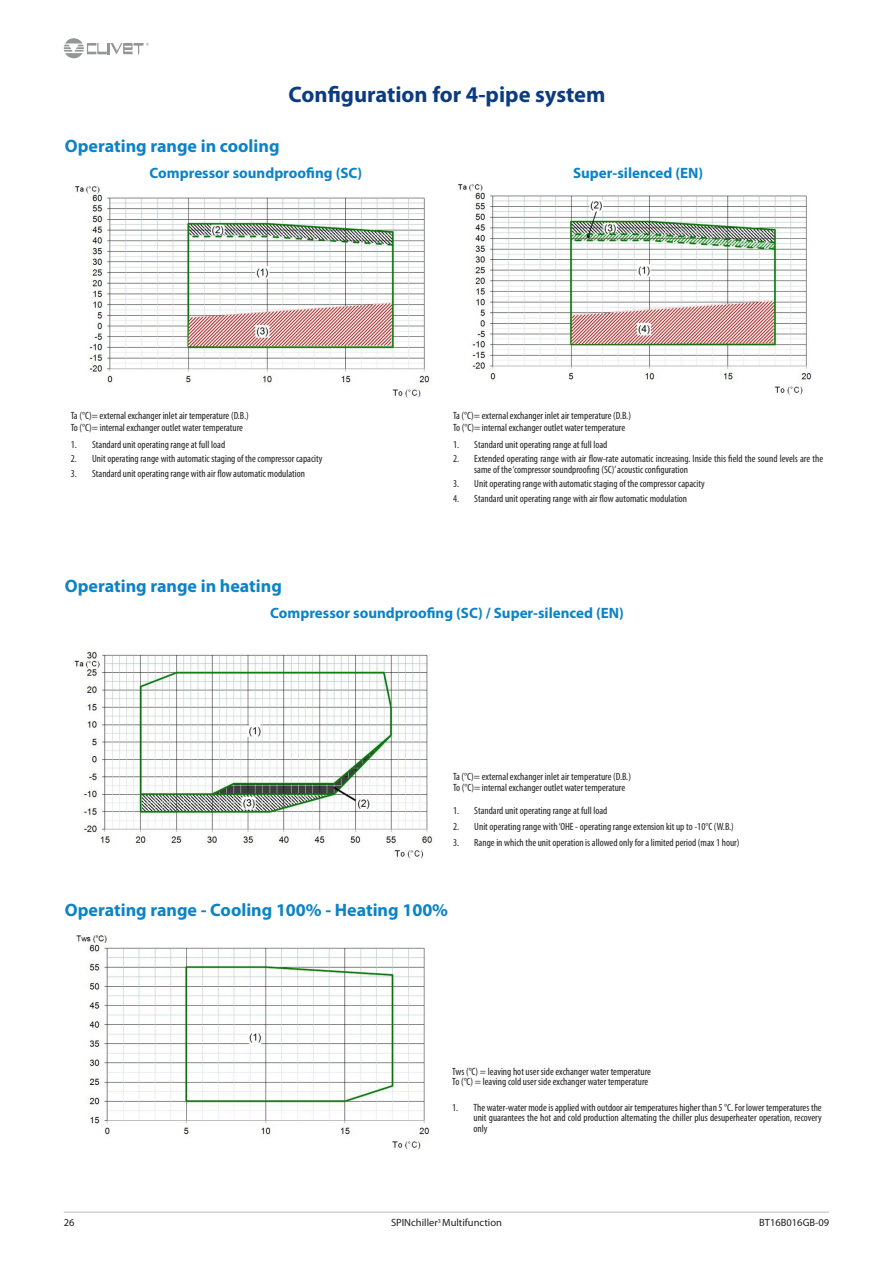
<style>
.page{position:relative;width:893px;height:1263px;background:#fff}
.page>*{position:absolute;margin:0;border:0;box-sizing:border-box;transform-origin:0 0}
.title1_noSkip{font:700 22.5px "Myriad Pro";color:#0c3b81}
.title2{font:700 18px "Myriad Pro";color:#0c83c6}
.title3{font:700 15px "Myriad Pro";color:#0c83c6}
.title2-2{font:700 15px "Myriad Pro";color:#0c83c6}
.t1{font:condensed 10.5px/10.5px "Myriad Pro";color:#231f20}
.t2{font:10.5px "Myriad Pro";color:#231f20}
</style>
<div class="page">
<svg style="left:64px;top:38px;width:85px;height:20px"></svg>
<hr style="left:64px;top:1212px;width:765px;height:1px;background:#bcbdc0">
<img style="left:75px;top:186px;width:355px;height:212px">
<img style="left:458px;top:184px;width:354px;height:211px">
<img style="left:74px;top:651px;width:359px;height:208px">
<img style="left:76px;top:935px;width:354px;height:215px">
<p class="title1_noSkip" style="left:289px;top:80px;width:318px">Configuration for 4-pipe system</p>
<p class="title2" style="left:65px;top:135px;width:216px">Operating range in cooling</p>
<p class="title2-2" style="left:150px;top:163px;width:214px">Compressor soundproofing (SC)</p>
<p class="title2-2" style="left:573px;top:163px;width:132px">Super-silenced (EN)</p>
<p class="t1" style="left:71px;top:410px;width:179px">Ta (°C)= external exchanger inlet air temperature (D.B.)</p>
<p class="t1" style="left:71px;top:422px;width:174px">To (°C)= internal exchanger outlet water temperature</p>
<p class="t1" style="left:71px;top:439px;width:156px">1. Standard unit operating range at full load</p>
<p class="t1" style="left:71px;top:453px;width:253px">2. Unit operating range with automatic staging of the compressor capacity</p>
<p class="t1" style="left:71px;top:468px;width:236px">3. Standard unit operating range with air flow automatic modulation</p>
<p class="t1" style="left:453px;top:410px;width:179px">Ta (°C)= external exchanger inlet air temperature (D.B.)</p>
<p class="t1" style="left:453px;top:422px;width:174px">To (°C)= internal exchanger outlet water temperature</p>
<p class="t1" style="left:453px;top:439px;width:156px">1. Standard unit operating range at full load</p>
<p class="t1" style="left:474px;top:453px;width:350px;text-indent:-21px">2. Extended operating range with air flow-rate automatic increasing. Inside this field the sound levels are the same of the ‘compressor soundproofing (SC)’ acoustic configuration</p>
<p class="t1" style="left:453px;top:478px;width:253px">3. Unit operating range with automatic staging of the compressor capacity</p>
<p class="t1" style="left:453px;top:493px;width:236px">4. Standard unit operating range with air flow automatic modulation</p>
<p class="title2" style="left:65px;top:574px;width:219px">Operating range in heating</p>
<p class="title3" style="left:270px;top:603px;width:355px">Compressor soundproofing (SC) / Super-silenced (EN)</p>
<p class="t1" style="left:453px;top:771px;width:179px">Ta (°C)= external exchanger inlet air temperature (D.B.)</p>
<p class="t1" style="left:453px;top:782px;width:174px">To (°C)= internal exchanger outlet water temperature</p>
<p class="t1" style="left:453px;top:805px;width:156px">1. Standard unit operating range at full load</p>
<p class="t1" style="left:453px;top:821px;width:282px">2. Unit operating range with ‘OHE - operating range extension kit up to -10°C (W.B.)</p>
<p class="t1" style="left:453px;top:837px;width:288px">3. Range in which the unit operation is allowed only for a limited period (max 1 hour)</p>
<p class="title2" style="left:65px;top:898px;width:385px">Operating range - Cooling 100% - Heating 100%</p>
<p class="t1" style="left:452px;top:1066px;width:200px">Tws (°C) = leaving hot user side exchanger water temperature</p>
<p class="t1" style="left:452px;top:1076px;width:198px">To (°C) = leaving cold user side exchanger water temperature</p>
<p class="t1" style="left:473px;top:1102px;width:350px;text-align:justify;text-indent:-21px">1. The water-water mode is applied with outdoor air temperatures higher than 5 °C. For lower temperatures the unit guarantees the hot and cold production alternating the chiller plus desuperheater operation, recovery only</p>
<p class="t2" style="left:64px;top:1216px;width:12px">26</p>
<p class="t2" style="left:391px;top:1216px;width:112px">SPINchiller<sup>3</sup> Multifunction</p>
<p class="t2" style="left:759px;top:1216px;width:71px">BT16B016GB-09</p>
</div>
